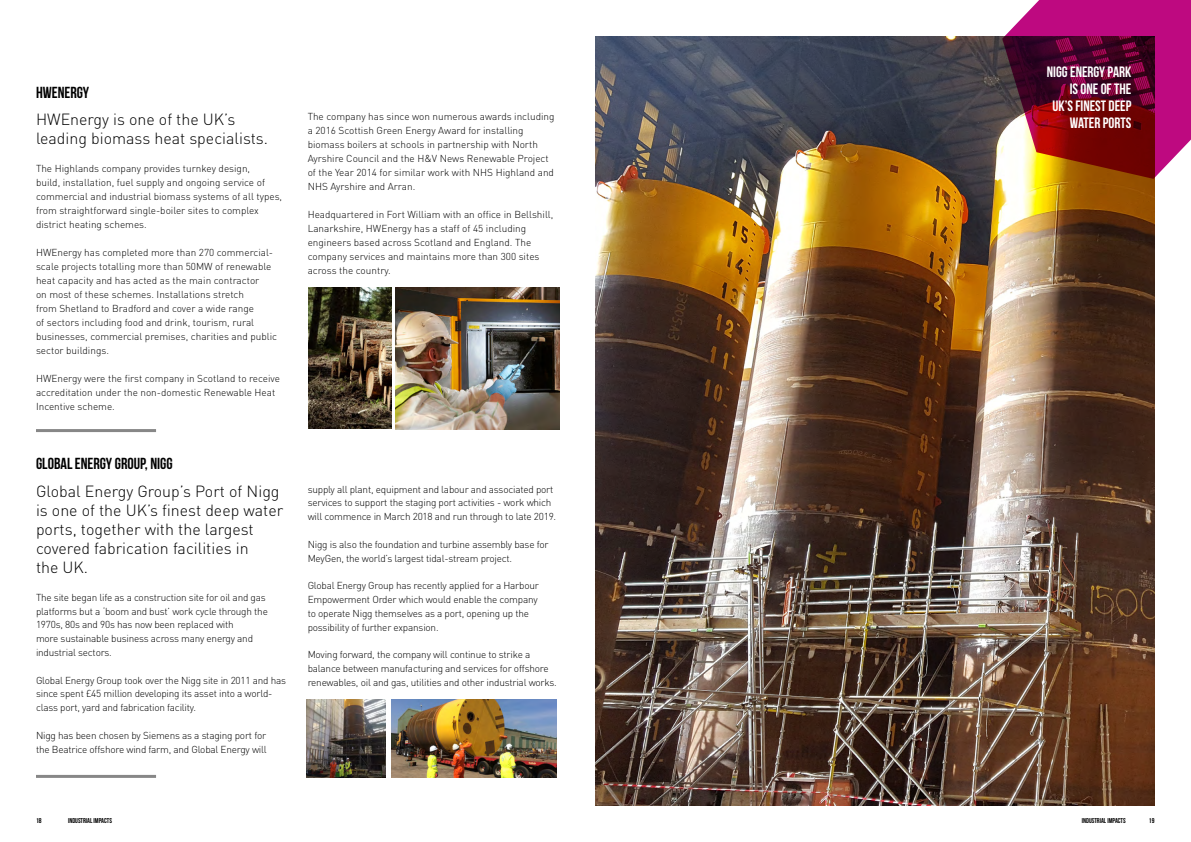
<style>
.page{position:relative;width:1191px;height:842px;background:#fff}
.page>*{position:absolute;margin:0;border:0;box-sizing:border-box;transform-origin:0 0}
.t1{font:300 16px/19px "DIN Pro";color:#000}
.t2{font:700 16px "Bebas Neue";color:#000}
.t3{font:700 15px/17px "Bebas Neue";color:#fff;text-align:right}
.t4{font:300 10px/14px "DIN Pro";color:#000}
.t5{font:300 10px/13.8px "DIN Pro";letter-spacing:-.02em;color:#000}
.t6{font:700 7px "Bebas Neue";color:#000}
</style>
<div class="page">
<img style="left:392px;top:699px;width:165px;height:79px">
<img style="left:306px;top:699px;width:80px;height:79px">
<img style="left:396px;top:287px;width:163px;height:142px">
<img style="left:308px;top:287px;width:84px;height:141px">
<hr style="left:36px;top:429px;width:120px;height:3px;background:#878787">
<hr style="left:36px;top:775px;width:120px;height:3px;background:#878787">
<img style="left:595px;top:36px;width:560px;height:770px">
<svg style="left:1002px;top:0;width:189px;height:179px;background:#90254d"></svg>
<h1 class="t2" style="left:36px;top:84px;width:55px">HWENERGY</h1>
<h1 class="t1" style="left:36px;top:109px;width:234px">HWEnergy is one of the UK’s leading biomass heat specialists.</h1>
<p class="t4" style="left:36px;top:161px;width:248px">The Highlands company provides turnkey design,<br>build, installation, fuel supply and ongoing service of commercial and industrial biomass systems of all types, from straightforward single-boiler sites to complex district heating schemes.</p>
<p class="t4" style="left:36px;top:245px;width:242px">HWEnergy has completed more than 270 commercial&shy;scale projects totalling more than 50MW of renewable heat capacity and has acted as the main contractor<br>on most of these schemes. Installations stretch<br>from Shetland to Bradford and cover a wide range<br>of sectors including food and drink, tourism, rural businesses, commercial premises, charities and public sector buildings.</p>
<p class="t4" style="left:36px;top:371px;width:245px">HWEnergy were the first company in Scotland to receive accreditation under the non-domestic Renewable Heat<br>Incentive scheme.</p>
<h1 class="t2" style="left:36px;top:455px;width:138px">GLOBAL ENERGY GROUP, NIGG</h1>
<h1 class="t1" style="left:36px;top:481px;width:249px">Global Energy Group’s Port of Nigg is one of the UK’s finest deep water ports, together with the largest covered fabrication facilities in<br>the UK.</h1>
<p class="t5" style="left:36px;top:590px;width:233px">The site began life as a construction site for oil and gas platforms but a ‘boom and bust’ work cycle through the 1970s, 80s and 90s has now been replaced with<br>more sustainable business across many energy and industrial sectors.</p>
<p class="t5" style="left:36px;top:673px;width:252px">Global Energy Group took over the Nigg site in 2011 and has since spent £45 million developing its asset into a world&shy;class port, yard and fabrication facility.</p>
<p class="t5" style="left:36px;top:728px;width:232px">Nigg has been chosen by Siemens as a staging port for the Beatrice offshore wind farm, and Global Energy will</p>
<p class="t4" style="left:308px;top:109px;width:248px">The company has since won numerous awards including a 2016 Scottish Green Energy Award for installing biomass boilers at schools in partnership with North Ayrshire Council and the H&amp;V News Renewable Project of the Year 2014 for similar work with NHS Highland and NHS Ayrshire and Arran.</p>
<p class="t4" style="left:308px;top:207px;width:247px">Headquartered in Fort William with an office in Bellshill, Lanarkshire, HWEnergy has a staff of 45 including engineers based across Scotland and England. The company services and maintains more than 300 sites across the country.</p>
<p class="t5" style="left:308px;top:482px;width:250px">supply all plant, equipment and labour and associated port services to support the staging port activities - work which will commence in March 2018 and run through to late 2019.</p>
<p class="t5" style="left:308px;top:537px;width:242px">Nigg is also the foundation and turbine assembly base for<br>MeyGen, the world’s largest tidal-stream project.</p>
<p class="t5" style="left:308px;top:578px;width:233px">Global Energy Group has recently applied for a Harbour Empowerment Order which would enable the company to operate Nigg themselves as a port, opening up the possibility of further expansion.</p>
<p class="t5" style="left:308px;top:647px;width:251px">Moving forward, the company will continue to strike a balance between manufacturing and services for offshore renewables, oil and gas, utilities and other industrial works.</p>
<h2 class="t3" style="left:1046px;top:63px;width:86px">NIGG ENERGY PARK<br>IS ONE OF THE<br>UK’S FINEST DEEP<br>WATER PORTS</h2>
<p class="t6" style="left:36px;top:817px;width:7px">18</p>
<p class="t6" style="left:68px;top:817px;width:45px">INDUSTRIAL IMPACTS</p>
<p class="t6" style="left:1081px;top:817px;width:45px">INDUSTRIAL IMPACTS</p>
<p class="t6" style="left:1148px;top:817px;width:7px">19</p>
</div>
